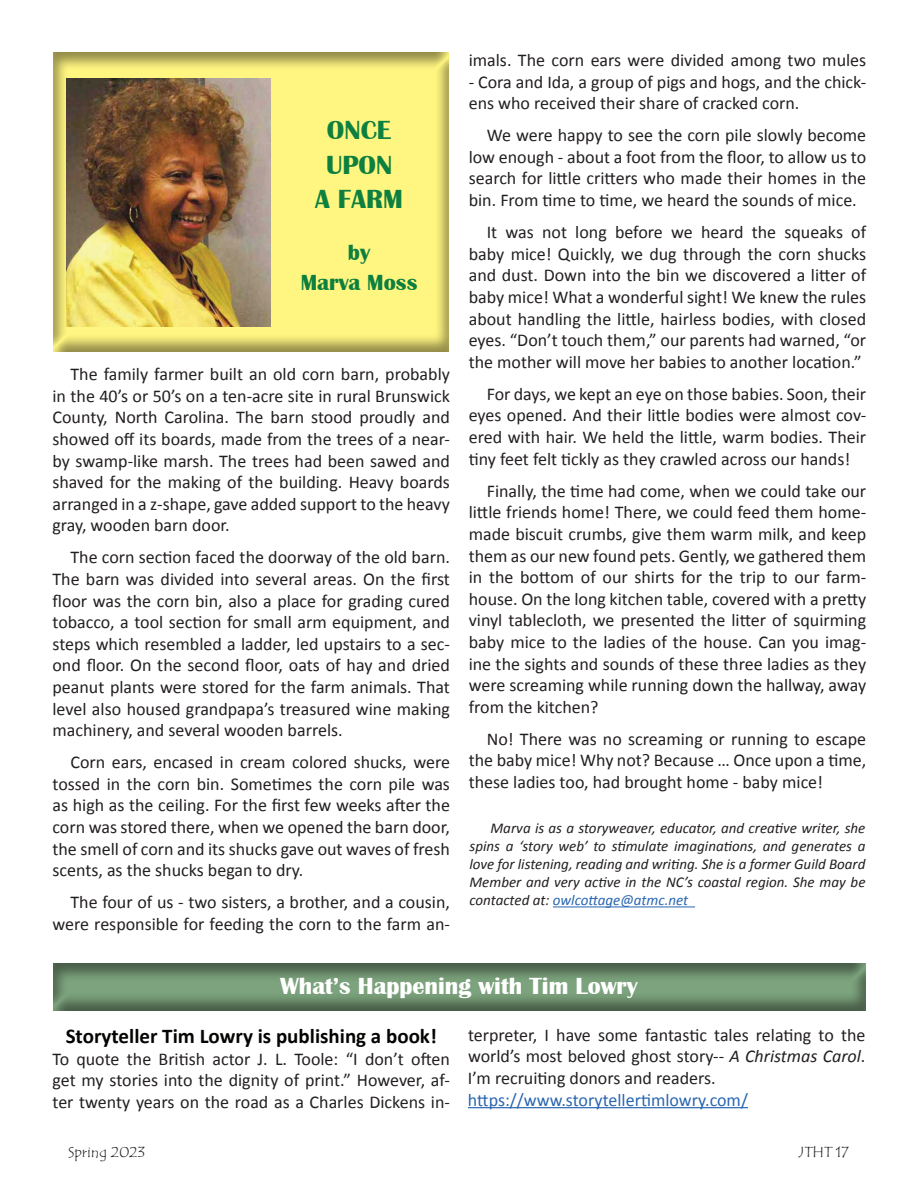
<style>
.page{position:relative;width:918px;height:1188px;background:#fff}
.page>*{position:absolute;margin:0;border:0;box-sizing:border-box;transform-origin:0 0}
.t1{font:700 27px/34.5px "Britannic";color:#0d803f;text-align:center}
.t2{font:700 24px "Britannic";color:#fff}
.t3{font:700 22.5px/30px "Britannic";color:#0d803f;text-align:center}
.t4{font:700 21px "Calibri";color:#040503}
.t5{font:18px/21.6px "Calibri";color:#231f20;text-align:justify}
.t6{font:18px "Calibri";color:#2865b1}
.t7{font:italic 15px/18px "Calibri";color:#231f20;text-align:justify}
.t8{font:15px "Tempus Sans ITC";color:#231f20}
.s1{color:#2865b1}
.s2{font-style:italic}
</style>
<div class="page">
<div style="left:48px;top:50px;width:402px;height:303px;background:#231f20;opacity:.5"></div>
<img style="left:67px;top:78px;width:204px;height:249px">
<hr style="left:553px;top:906px;width:142px;height:1px;background:#2865b1">
<div style="left:43px;top:956px;width:824px;height:56px;background:#231f20;opacity:.5"></div>
<hr style="left:468px;top:1107px;width:280px;height:1px;background:#2865b1">
<h1 class="t1" style="left:315px;top:113px;width:89px">ONCE<br>UPON<br>A FARM</h1>
<p class="t3" style="left:301px;top:238px;width:118px">by<br>Marva Moss</p>
<p class="t5" style="left:52px;top:363px;width:399px;text-indent:18px">The family farmer built an old corn barn, probably in the 40’s or 50’s on a ten-acre site in rural Brunswick County, North Carolina. The barn stood proudly and showed off its boards, made from the trees of a near&shy;by swamp-like marsh. The trees had been sawed and shaved for the making of the building. Heavy boards arranged in a z-shape, gave added support to the heavy gray, wooden barn door.</p>
<p class="t5" style="left:52px;top:547px;width:399px;text-indent:18px">The corn section faced the doorway of the old barn.<br>The barn was divided into several areas. On the first floor was the corn bin, also a place for grading cured tobacco, a tool section for small arm equipment, and steps which resembled a ladder, led upstairs to a sec&shy;ond floor. On the second floor, oats of hay and dried peanut plants were stored for the farm animals. That level also housed grandpapa’s treasured wine making machinery, and several wooden barrels.</p>
<p class="t5" style="left:52px;top:752px;width:399px;text-indent:18px">Corn ears, encased in cream colored shucks, were tossed in the corn bin. Sometimes the corn pile was as high as the ceiling. For the first few weeks after the corn was stored there, when we opened the barn door, the smell of corn and its shucks gave out waves of fresh scents, as the shucks began to dry.</p>
<p class="t5" style="left:52px;top:892px;width:399px;text-align:right">The four of us - two sisters, a brother, and a cousin, were responsible for feeding the corn to the farm an-</p>
<p class="t5" style="left:469px;top:49px;width:399px">imals. The corn ears were divided among two mules</p>
<p class="t5" style="left:469px;top:71px;width:399px">- Cora and Ida, a group of pigs and hogs, and the chick&shy;ens who received their share of cracked corn.</p>
<p class="t5" style="left:469px;top:125px;width:399px;text-indent:18px">We were happy to see the corn pile slowly become low enough - about a foot from the floor, to allow us to search for little critters who made their homes in the bin. From time to time, we heard the sounds of mice.</p>
<p class="t5" style="left:469px;top:221px;width:399px;text-indent:18px">It was not long before we heard the squeaks of baby mice! Quickly, we dug through the corn shucks and dust. Down into the bin we discovered a litter of baby mice! What a wonderful sight! We knew the rules about handling the little, hairless bodies, with closed eyes. “Don’t touch them,” our parents had warned, “or the mother will move her babies to another location.”</p>
<p class="t5" style="left:469px;top:383px;width:399px;text-indent:18px">For days, we kept an eye on those babies. Soon, their eyes opened. And their little bodies were almost cov&shy;ered with hair. We held the little, warm bodies. Their tiny feet felt tickly as they crawled across our hands!</p>
<p class="t5" style="left:469px;top:480px;width:399px;text-indent:18px">Finally, the time had come, when we could take our little friends home! There, we could feed them home&shy;made biscuit crumbs, give them warm milk, and keep them as our new found pets. Gently, we gathered them in the bottom of our shirts for the trip to our farm&shy;house. On the long kitchen table, covered with a pretty vinyl tablecloth, we presented the litter of squirming baby mice to the ladies of the house. Can you imag&shy;ine the sights and sounds of these three ladies as they were screaming while running down the hallway, away from the kitchen?</p>
<p class="t5" style="left:469px;top:728px;width:399px;text-indent:18px">No! There was no screaming or running to escape the baby mice! Why not? Because … Once upon a time, these ladies too, had brought home - baby mice!</p>
<p class="t7" style="left:470px;top:819px;width:398px;text-indent:21px">Marva is as a storyweaver, educator, and creative writer, she spins a ‘story web’ to stimulate imaginations, and generates a love for listening, reading and writing. She is a former Guild Board Member and very active in the NC’s coastal region. She may be contacted at: <span class="s1">owlcottage@atmc.net</span></p>
<h2 class="t2" style="left:280px;top:972px;width:359px">What’s Happening with Tim Lowry</h2>
<p class="t4" style="left:66px;top:1023px;width:373px">Storyteller Tim Lowry is publishing a book!</p>
<p class="t5" style="left:52px;top:1048px;width:399px">To quote the British actor J. L. Toole: “I don’t often get my stories into the dignity of print.” However, af&shy;ter twenty years on the road as a Charles Dickens in-</p>
<p class="t5" style="left:468px;top:1024px;width:399px">terpreter, I have some fantastic tales relating to the world’s most beloved ghost story-- <span class="s2">A Christmas Carol</span>.<br>I’m recruiting donors and readers.</p>
<p class="t6" style="left:468px;top:1088px;width:282px">https://www.storytellertimlowry.com/</p>
<p class="t8" style="left:68px;top:1143px;width:78px">Spring 2023</p>
<p class="t8" style="left:799px;top:1143px;width:52px">JTHT 17</p>
</div>
